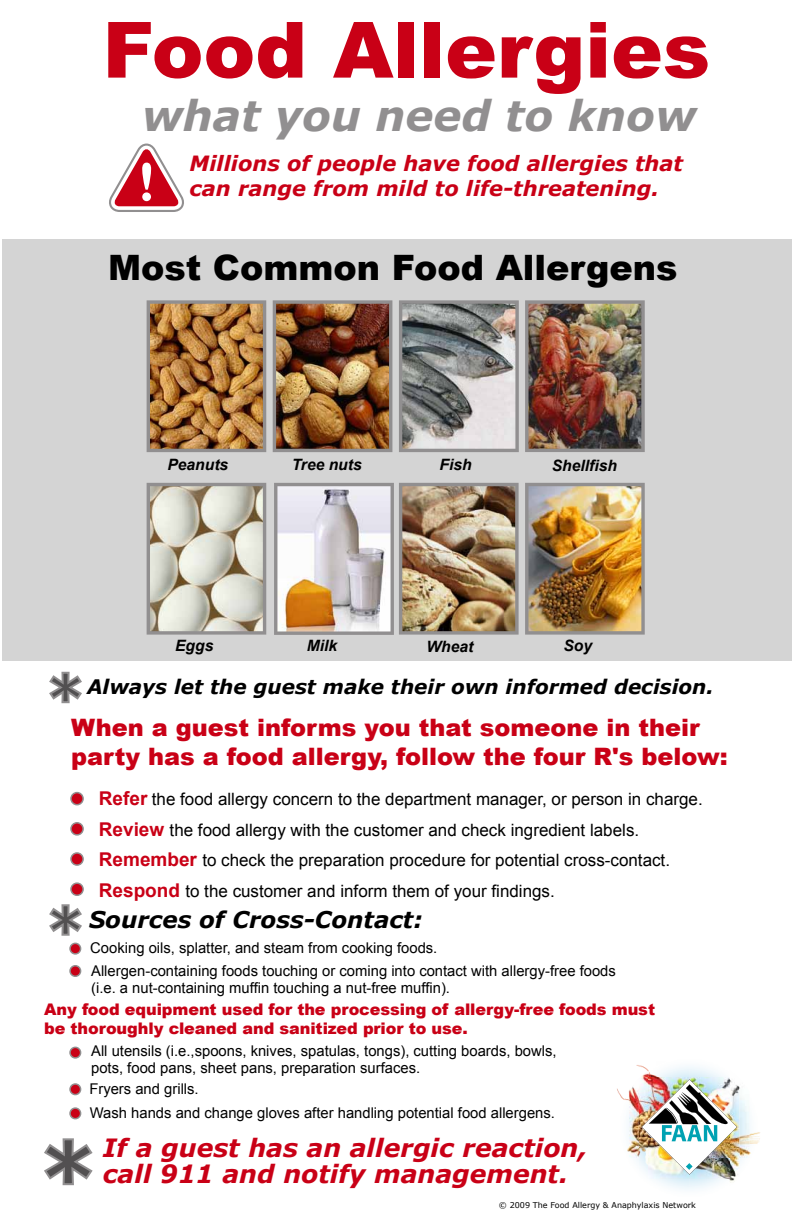
<style>
.page{position:relative;width:792px;height:1224px;background:#fff}
.page>*{position:absolute;margin:0;border:0;box-sizing:border-box;transform-origin:0 0}
.t1{font:900 77.7px "Arial";color:#c90016}
.t2{font:italic 700 42.1px "Verdana";color:#918f90}
.t3{font:900 35px "Arial";color:#000}
.t4{font:italic 700 25.1px/26px "Verdana";color:#c90016}
.t5{font:900 24px/28.8px "Arial";color:#c90016}
.t6{font:italic 700 23px "Verdana";color:#000}
.t7{font:italic 700 21px/25.2px "Verdana";color:#c90016}
.t8{font:italic 700 20px "Verdana";color:#000}
.t9{font:17px/30.6px "Arial";color:#000}
.t10{font:900 16px/19.2px "Arial";letter-spacing:-.005em;color:#c90016}
.t11{font:italic 700 15.6px "Arial";color:#000}
.t12{font:14.8px/17.1px "Arial";color:#000}
.t13{font:8px "Verdana";color:#000}
.s1{font-weight:700;font-size:19px;color:#c90016}
</style>
<div class="page">
<img style="left:636px;top:1065px;width:12px;height:5px">
<img style="left:649px;top:1066px;width:80px;height:124px">
<img style="left:639px;top:1070px;width:10px;height:98px">
<img style="left:729px;top:1078px;width:11px;height:105px">
<img style="left:629px;top:1087px;width:10px;height:75px">
<img style="left:740px;top:1097px;width:10px;height:64px">
<img style="left:619px;top:1092px;width:10px;height:60px">
<img style="left:750px;top:1132px;width:10px;height:22px">
<img style="left:642px;top:1079px;width:95px;height:96px">
<div style="left:2px;top:240px;width:790px;height:421px;background:#d4d4d4"></div>
<div style="left:71px;top:793px;width:12px;height:12px;background:#c90016;border-radius:50%"></div>
<div style="left:70px;top:792px;width:14px;height:13px;border:2px solid #918f90;border-radius:50%"></div>
<div style="left:71px;top:823px;width:12px;height:12px;background:#c90016;border-radius:50%"></div>
<div style="left:70px;top:822px;width:14px;height:14px;border:2px solid #918f90;border-radius:50%"></div>
<div style="left:71px;top:853px;width:12px;height:12px;background:#c90016;border-radius:50%"></div>
<div style="left:70px;top:852px;width:14px;height:14px;border:2px solid #918f90;border-radius:50%"></div>
<div style="left:71px;top:883px;width:12px;height:12px;background:#c90016;border-radius:50%"></div>
<div style="left:70px;top:882px;width:14px;height:14px;border:2px solid #918f90;border-radius:50%"></div>
<svg style="left:49px;top:671px;width:33px;height:33px"></svg>
<svg style="left:49px;top:904px;width:33px;height:32px"></svg>
<svg style="left:44px;top:1138px;width:49px;height:48px"></svg>
<svg style="left:109px;top:143px;width:75px;height:69px"></svg>
<img style="left:147px;top:300px;width:119px;height:152px">
<img style="left:273px;top:300px;width:119px;height:152px">
<img style="left:274px;top:483px;width:245px;height:152px">
<svg style="left:147px;top:483px;width:119px;height:152px"></svg>
<img style="left:525px;top:483px;width:120px;height:152px">
<svg style="left:399px;top:300px;width:120px;height:152px"></svg>
<img style="left:525px;top:300px;width:120px;height:152px">
<div style="left:70px;top:1047px;width:11px;height:11px;background:#c90016;border-radius:50%"></div>
<div style="left:69px;top:1047px;width:12px;height:12px;border:2px solid #918f90;border-radius:50%"></div>
<div style="left:70px;top:966px;width:11px;height:10px;background:#c90016;border-radius:50%"></div>
<div style="left:69px;top:965px;width:12px;height:12px;border:2px solid #918f90;border-radius:50%"></div>
<div style="left:70px;top:1084px;width:11px;height:11px;background:#c90016;border-radius:50%"></div>
<div style="left:69px;top:1083px;width:12px;height:12px;border:2px solid #918f90;border-radius:50%"></div>
<div style="left:70px;top:1108px;width:11px;height:11px;background:#c90016;border-radius:50%"></div>
<div style="left:69px;top:1107px;width:12px;height:12px;border:2px solid #918f90;border-radius:50%"></div>
<div style="left:70px;top:943px;width:11px;height:11px;background:#c90016;border-radius:50%"></div>
<div style="left:69px;top:943px;width:12px;height:12px;border:2px solid #918f90;border-radius:50%"></div>
<h1 class="t1" style="left:103px;top:-7px;width:609px">Food Allergies</h1>
<h2 class="t2" style="left:142px;top:89px;width:556px">what you need to know</h2>
<h3 class="t7" style="left:190px;top:150px;width:495px">Millions of people have food allergies that can range from mild to life-threatening.</h3>
<h3 class="t3" style="left:108px;top:242px;width:571px">Most Common Food Allergens</h3>
<p class="t11" style="left:167px;top:454px;width:62px">Peanuts</p>
<p class="t11" style="left:292px;top:454px;width:72px">Tree nuts</p>
<p class="t11" style="left:440px;top:455px;width:34px">Fish</p>
<p class="t11" style="left:552px;top:455px;width:67px">Shellfish</p>
<p class="t11" style="left:175px;top:636px;width:40px">Eggs</p>
<p class="t11" style="left:307px;top:636px;width:32px">Milk</p>
<p class="t11" style="left:426px;top:636px;width:48px">Wheat</p>
<p class="t11" style="left:563px;top:635px;width:30px">Soy</p>
<h3 class="t8" style="left:87px;top:674px;width:628px">Always let the guest make their own informed decision.</h3>
<h3 class="t5" style="left:71px;top:712px;width:658px">When a guest informs you that someone in their party has a food allergy, follow the four R's below:</h3>
<p class="t9" style="left:99px;top:784px;width:605px"><span class="s1">Refer</span> the food allergy concern to the department manager, or person in charge.<br><span class="s1">Review</span> the food allergy with the customer and check ingredient labels.<br><span class="s1">Remember</span> to check the preparation procedure for potential cross-contact.<br><span class="s1">Respond</span> to the customer and inform them of your findings.</p>
<h3 class="t6" style="left:89px;top:905px;width:335px">Sources of Cross-Contact:</h3>
<p class="t12" style="left:90px;top:939px;width:349px">Cooking oils, splatter, and steam from cooking foods.</p>
<p class="t12" style="left:91px;top:963px;width:526px">Allergen-containing foods touching or coming into contact with allergy-free foods (i.e. a nut-containing muffin touching a nut-free muffin).</p>
<p class="t10" style="left:44px;top:999px;width:613px">Any food equipment used for the processing of allergy-free foods must be thoroughly cleaned and sanitized prior to use.</p>
<p class="t12" style="left:91px;top:1042px;width:467px">All utensils (i.e.,spoons, knives, spatulas, tongs), cutting boards, bowls, pots, food pans, sheet pans, preparation surfaces.</p>
<p class="t12" style="left:89px;top:1078px;width:467px;line-height:23.2px">Fryers and grills.<br>Wash hands and change gloves after handling potential food allergens.</p>
<h3 class="t4" style="left:103px;top:1134px;width:486px">If a guest has an allergic reaction, call 911 and notify management.</h3>
<p class="t13" style="left:499px;top:1200px;width:199px">© 2009 The Food Allergy &amp; Anaphylaxis Network</p>
</div>
